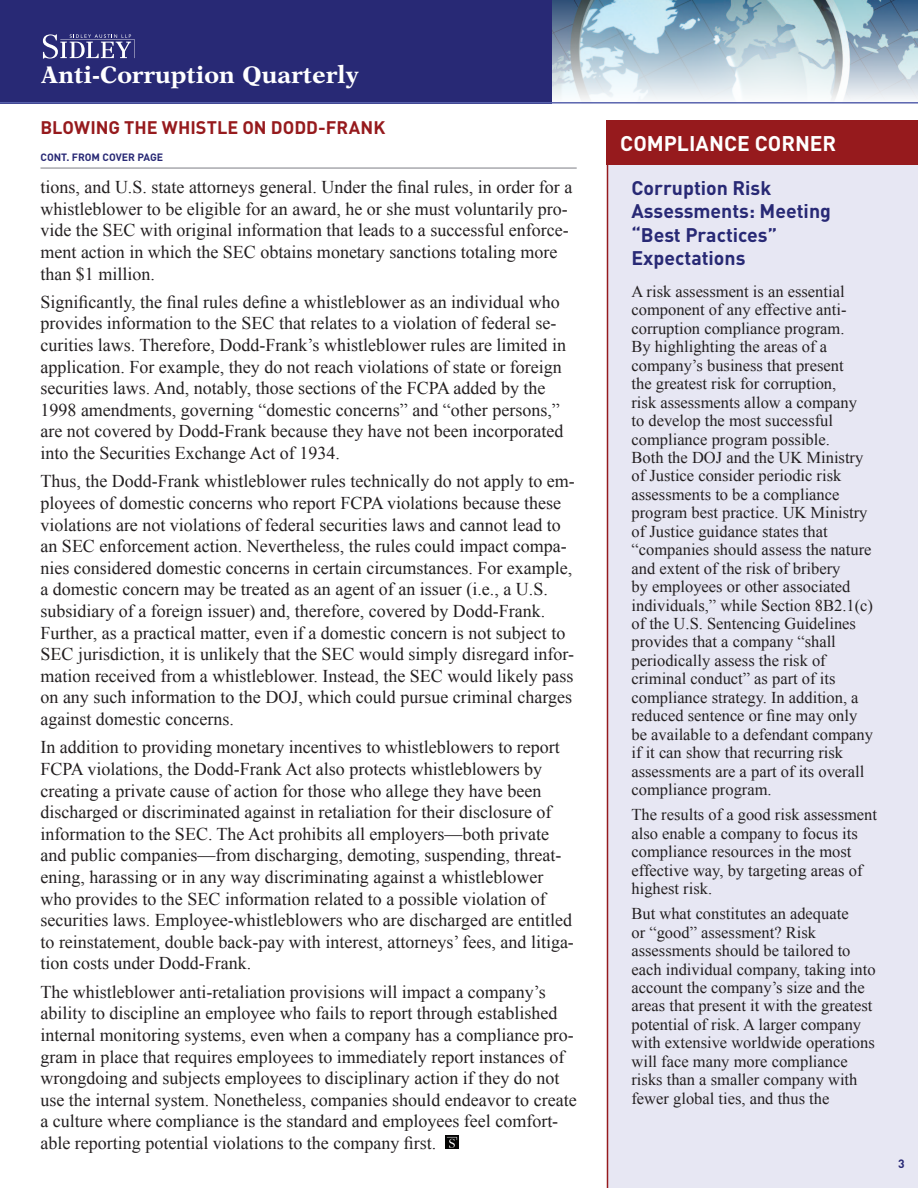
<style>
.page{position:relative;width:918px;height:1188px;background:#fff}
.page>*{position:absolute;margin:0;border:0;box-sizing:border-box;transform-origin:0 0}
.t1{font:700 24px "New Aster LT Std";letter-spacing:.01em;color:#fff}
.t2{font:700 21px "DIN";letter-spacing:.005em;color:#fff}
.t3{font:700 19.5px/23.2px "DIN";color:#282975}
.t4{font:18px/21.6px "Times New Roman";color:#231f20}
.t5{font:700 18px "DIN";color:#961a1d}
.t6{font:16.5px/18.5px "Times New Roman";color:#231f20}
.t7{font:700 12px "DIN";color:#282975}
.t8{font:700 10.5px "DIN";color:#282975}
</style>
<div class="page">
<img style="left:552px;top:0;width:366px;height:100px">
<div style="left:0;top:0;width:552px;height:104px;background:#282975"></div>
<svg style="left:43px;top:34px;width:92px;height:25px"></svg>
<hr style="left:0;top:102px;width:918px;height:2px;background:#5a64ae">
<div style="left:606px;top:120px;width:312px;height:1068px;background:#e7e7f3"></div>
<svg style="left:445px;top:1136px;width:13px;height:13px"></svg>
<hr style="left:40px;top:167px;width:537px;height:2px;background:#a8a9ad">
<div style="left:607px;top:120px;width:311px;height:45px;background:#961a1d"></div>
<h1 class="t1" style="left:41px;top:61px;width:319px">Anti-Corruption Quarterly</h1>
<p class="t5" style="left:40px;top:116px;width:346px">Blowing the Whistle on Dodd-Frank</p>
<p class="t8" style="left:40px;top:150px;width:46px">Cont. FROM</p>
<p class="t8" style="left:103px;top:150px;width:14px">COVER</p>
<p class="t8" style="left:138px;top:150px;width:14px">PAGE</p>
<p class="t4" style="left:40px;top:176px;width:533px">tions, and U.S. state attorneys general. Under the final rules, in order for a whistleblower to be eligible for an award, he or she must voluntarily pro&shy;vide the SEC with original information that leads to a successful enforce&shy;ment action in which the SEC obtains monetary sanctions totaling more than $1 million.</p>
<p class="t4" style="left:40px;top:291px;width:527px">Significantly, the final rules define a whistleblower as an individual who provides information to the SEC that relates to a violation of federal se&shy;curities laws. Therefore, Dodd-Frank’s whistleblower rules are limited in application. For example, they do not reach violations of state or foreign securities laws. And, notably, those sections of the FCPA added by the 1998 amendments, governing “domestic concerns” and “other persons,” are not covered by Dodd-Frank because they have not been incorporated into the Securities Exchange Act of 1934.</p>
<p class="t4" style="left:40px;top:470px;width:536px">Thus, the Dodd-Frank whistleblower rules technically do not apply to em&shy;ployees of domestic concerns who report FCPA violations because these violations are not violations of federal securities laws and cannot lead to an SEC enforcement action. Nevertheless, the rules could impact compa&shy;nies considered domestic concerns in certain circumstances. For example, a domestic concern may be treated as an agent of an issuer (i.e., a U.S. subsidiary of a foreign issuer) and, therefore, covered by Dodd-Frank.<br>Further, as a practical matter, even if a domestic concern is not subject to SEC jurisdiction, it is unlikely that the SEC would simply disregard infor&shy;mation received from a whistleblower. Instead, the SEC would likely pass on any such information to the DOJ, which could pursue criminal charges against domestic concerns.</p>
<p class="t4" style="left:40px;top:736px;width:535px">In addition to providing monetary incentives to whistleblowers to report FCPA violations, the Dodd-Frank Act also protects whistleblowers by creating a private cause of action for those who allege they have been discharged or discriminated against in retaliation for their disclosure of information to the SEC. The Act prohibits all employers—both private and public companies—from discharging, demoting, suspending, threat&shy;ening, harassing or in any way discriminating against a whistleblower who provides to the SEC information related to a possible violation of securities laws. Employee-whistleblowers who are discharged are entitled to reinstatement, double back-pay with interest, attorneys’ fees, and litiga&shy;tion costs under Dodd-Frank.</p>
<p class="t4" style="left:40px;top:981px;width:538px">The whistleblower anti-retaliation provisions will impact a company’s ability to discipline an employee who fails to report through established internal monitoring systems, even when a company has a compliance pro&shy;gram in place that requires employees to immediately report instances of wrongdoing and subjects employees to disciplinary action if they do not use the internal system. Nonetheless, companies should endeavor to create a culture where compliance is the standard and employees feel comfort&shy;able reporting potential violations to the company first.</p>
<p class="t2" style="left:620px;top:130px;width:69px">COM PLIAN</p>
<p class="t2" style="left:724px;top:130px;width:59px">CE CORNER</p>
<p class="t3" style="left:632px;top:176px;width:201px">Corruption Risk<br>Assessments: M eeting “Best Practices”<br>Expectations</p>
<p class="t6" style="left:632px;top:282px;width:243px">A risk assessment is an essential component of any effective anti&shy;corruption compliance program.<br>By highlighting the areas of a company’s business that present<br>the greatest risk for corruption,<br>risk assessments allow a company to develop the most successful compliance program possible.<br>Both the DOJ and the UK Ministry of Justice consider periodic risk assessments to be a compliance program best practice. UK Ministry of Justice guidance states that “companies should assess the nature and extent of the risk of bribery<br>by employees or other associated individuals,” while Section 8B2.1(c) of the U.S. Sentencing Guidelines provides that a company “shall periodically assess the risk of criminal conduct” as part of its compliance strategy. In addition, a reduced sentence or fine may only be available to a defendant company if it can show that recurring risk assessments are a part of its overall compliance program.</p>
<p class="t6" style="left:632px;top:805px;width:247px">The results of a good risk assessment also enable a company to focus its compliance resources in the most effective way, by targeting areas of highest risk.</p>
<p class="t6" style="left:632px;top:904px;width:246px">But what constitutes an adequate<br>or “good” assessment? Risk assessments should be tailored to each individual company, taking into account the company’s size and the areas that present it with the greatest potential of risk. A larger company with extensive worldwide operations will face many more compliance risks than a smaller company with fewer global ties, and thus the</p>
<p class="t7" style="left:898px;top:1156px;width:8px">3</p>
</div>
